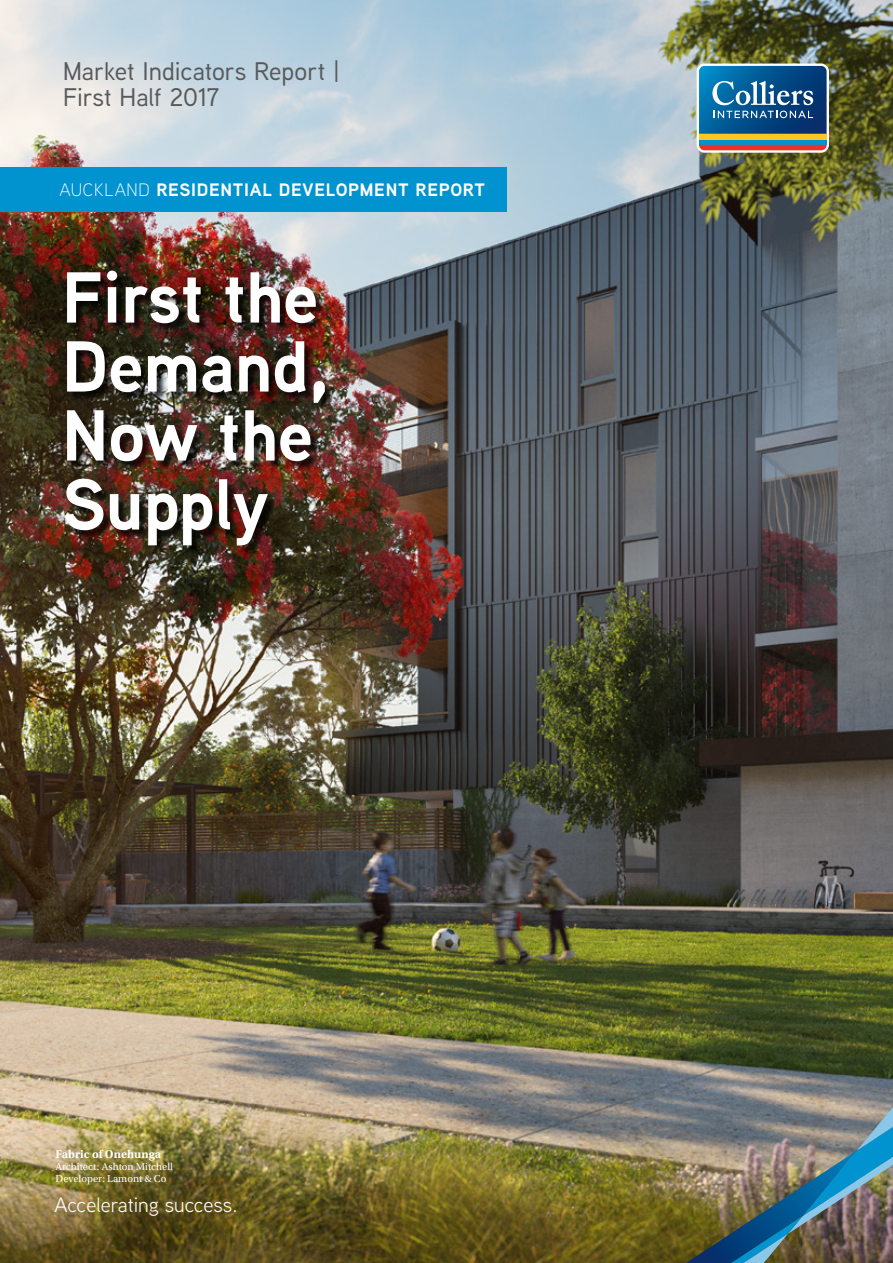
<style>
.page{position:relative;width:893px;height:1263px;background:#fff}
.page>*{position:absolute;margin:0;border:0;box-sizing:border-box;transform-origin:0 0}
.t1{font:700 72px/69px "Aaux Next";letter-spacing:-.005em;color:#fff}
.t2{font:500 25.5px/26.2px "Aaux Next";letter-spacing:-.005em;color:#58595b}
.t3{font:20.7px "Aaux Next";color:#fff}
.t4{font:700 18px "Aaux Next";letter-spacing:.04em;color:#fff}
.t5{font:700 12px "Utopia Std";color:#fff}
.t6{font:10.5px/12px "Utopia Std";color:#fff}
.s1{font-weight:300}
</style>
<div class="page">
<img style="left:0;top:0;width:893px;height:1263px">
<img style="left:686px;top:1107px;width:207px;height:156px">
<div style="left:0;top:167px;width:506px;height:45px;background:#0093d0"></div>
<svg style="left:697px;top:64px;width:132px;height:89px;background:#487695"></svg>
<div style="left:66px;top:272px;width:270px;height:284px;background:#000;opacity:.75"></div>
<h2 class="t2" style="left:63px;top:57px;width:278px">Market Indicators Report |<br>First Half 2017</h2>
<h3 class="t4" style="left:60px;top:177px;width:427px"><span class="s1">AUCKLAND</span> RESIDENTIAL DEVELOPMENT REPORT</h3>
<h1 class="t1" style="left:62px;top:262px;width:268px">First the<br>Demand,<br>Now the<br>Supply</h1>
<p class="t5" style="left:56px;top:1147px;width:107px">Fabric of Onehunga</p>
<p class="t6" style="left:56px;top:1161px;width:119px">Architect: Ashton Mitchell<br>Developer: Lamont &amp; Co</p>
<h3 class="t3" style="left:54px;top:1191px;width:184px">Accelerating success.</h3>
</div>
